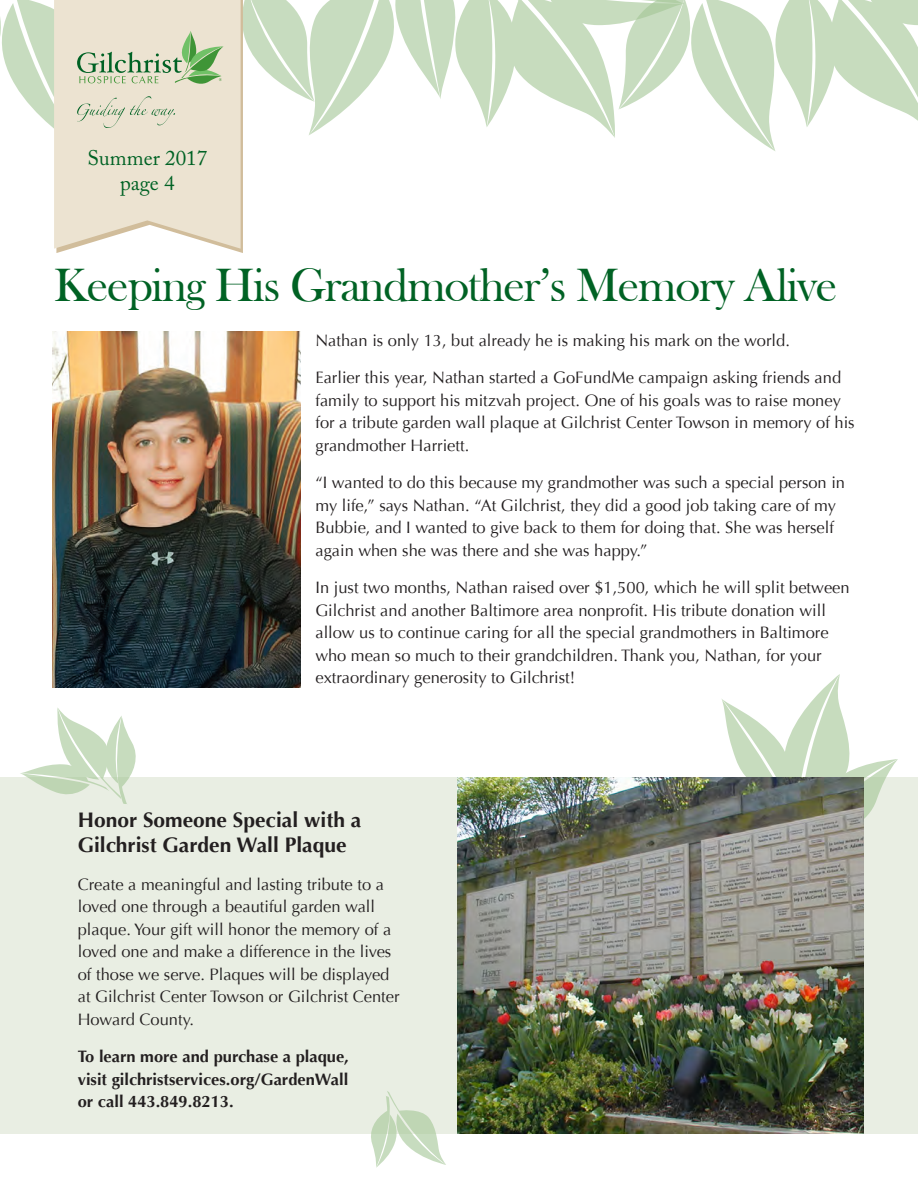
<style>
.page{position:relative;width:918px;height:1188px;background:#fff}
.page>*{position:absolute;margin:0;border:0;box-sizing:border-box;transform-origin:0 0}
.t1{font:48px "Bask Old Face";letter-spacing:-.025em;color:#006224}
.t2{font:700 21px/25.2px "Optima";color:#231f20}
.t3{font:21px "Adobe Caslon Pro";color:#006224}
.t4{font:16.5px/22.5px "Optima";color:#231f20}
.t5{font:700 16.5px/22.5px "Optima";color:#231f20;text-align:justify}
</style>
<div class="page">
<div style="left:0;top:777px;width:918px;height:357px;background:#e9eee3"></div>
<svg style="left:54px;top:151px;width:187px;height:98px;background:#ece4d3"></svg>
<svg style="left:0;top:0;width:918px;height:151px"></svg>
<svg style="left:721px;top:674px;width:177px;height:145px"></svg>
<img style="left:53px;top:331px;width:247px;height:356px">
<img style="left:458px;top:777px;width:406px;height:357px">
<svg style="left:371px;top:1091px;width:75px;height:77px"></svg>
<svg style="left:20px;top:708px;width:116px;height:96px"></svg>
<p class="t3" style="left:87px;top:146px;width:121px">Summer 2017</p>
<p class="t3" style="left:120px;top:171px;width:56px">page 4</p>
<p class="t1" style="left:54px;top:259px;width:785px">Keeping His Grandmother’s Memory Alive</p>
<p class="t4" style="left:315px;top:329px;width:476px">Nathan is only 13, but already he is making his mark on the world.</p>
<p class="t4" style="left:315px;top:367px;width:541px">Earlier this year, Nathan started a GoFundMe campaign asking friends and family to support his mitzvah project. One of his goals was to raise money for a tribute garden wall plaque at Gilchrist Center Towson in memory of his grandmother Harriett.</p>
<p class="t4" style="left:315px;top:472px;width:531px">“I wanted to do this because my grandmother was such a special person in my life,” says Nathan. “At Gilchrist, they did a good job taking care of my Bubbie, and I wanted to give back to them for doing that. She was herself again when she was there and she was happy.”</p>
<p class="t4" style="left:315px;top:577px;width:536px">In just two months, Nathan raised over $1,500, which he will split between Gilchrist and another Baltimore area nonprofit. His tribute donation will allow us to continue caring for all the special grandmothers in Baltimore who mean so much to their grandchildren. Thank you, Nathan, for your extraordinary generosity to Gilchrist!</p>
<p class="t2" style="left:78px;top:808px;width:285px">Honor Someone Special with a<br>Gilchrist Garden Wall Plaque</p>
<p class="t4" style="left:78px;top:873px;width:323px">Create a meaningful and lasting tribute to a loved one through a beautiful garden wall plaque. Your gift will honor the memory of a loved one and make a difference in the lives of those we serve. Plaques will be displayed at Gilchrist Center Towson or Gilchrist Center Howard County.</p>
<p class="t5" style="left:78px;top:1046px;width:273px">To learn more and purchase a plaque, visit gilchristservices.org/GardenWall or call 443.849.8213.</p>
</div>
